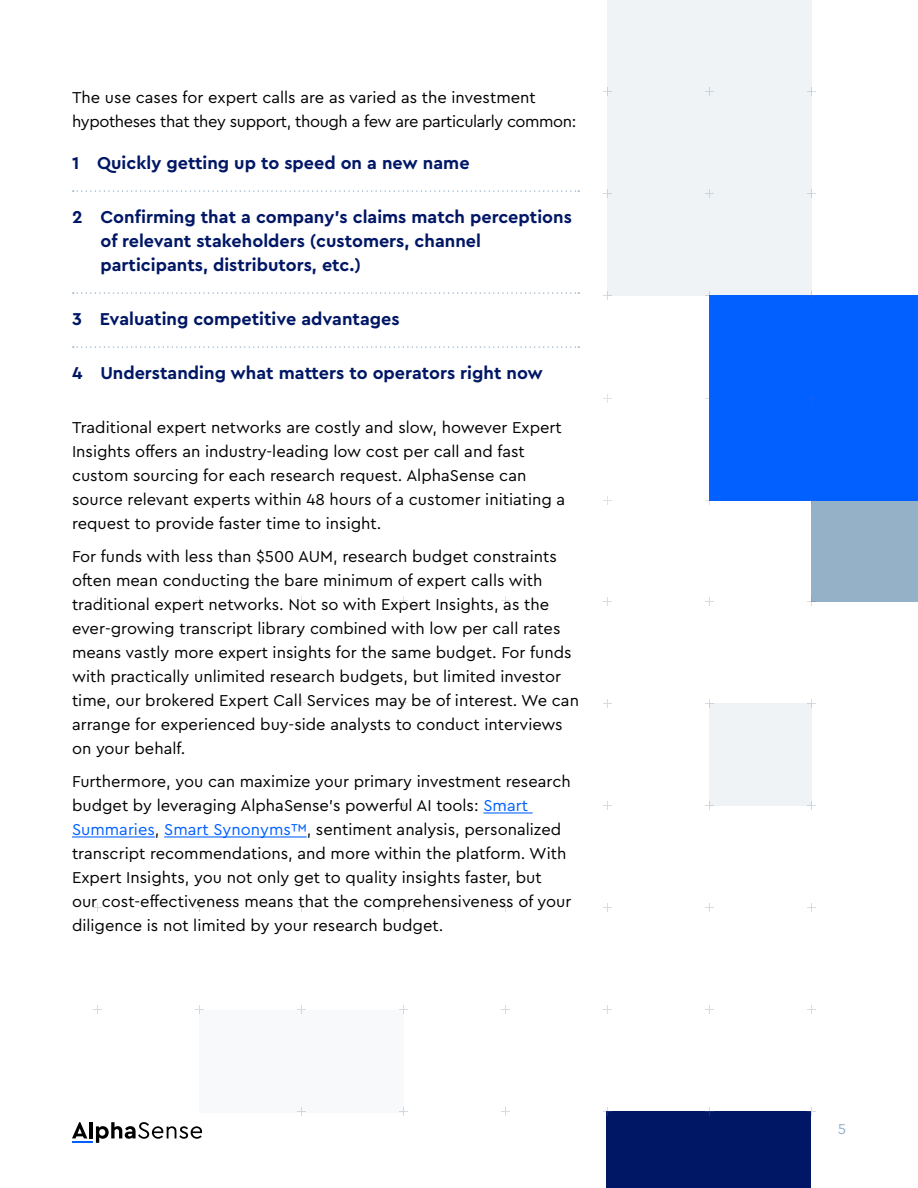
<style>
.page{position:relative;width:918px;height:1188px;background:#fff}
.page>*{position:absolute;margin:0;border:0;box-sizing:border-box;transform-origin:0 0}
.t1{font:700 18px/24px "Cera Pro";color:#001765}
.t2{font:16.5px/24px "Cera Pro";color:#000}
.t3{font:16.5px/24px "Cera Pro";letter-spacing:-.025em;color:#000}
.t4{font:15px "Cera Pro";color:#95b1c8}
.s1{color:#0160ff}
</style>
<div class="page">
<hr style="left:89px;top:1122px;width:4px;height:16px;background:#000">
<svg style="left:96px;top:1122px;width:106px;height:21px"></svg>
<svg style="left:72px;top:1122px;width:15px;height:16px"></svg>
<hr style="left:72px;top:1141px;width:21px;height:2px;background:#0160ff">
<div style="left:200px;top:1010px;width:204px;height:102px;background:#f7f9fa"></div>
<div style="left:607px;top:1112px;width:204px;height:76px;background:#001765"></div>
<div style="left:709px;top:704px;width:102px;height:102px;background:#eff3f5"></div>
<div style="left:811px;top:500px;width:107px;height:102px;background:#95b1c8"></div>
<div style="left:607px;top:0;width:204px;height:295px;background:#eff3f5"></div>
<div style="left:709px;top:295px;width:209px;height:205px;background:#0160ff"></div>
<svg style="left:807px;top:88px;width:8px;height:8px"></svg>
<svg style="left:705px;top:88px;width:8px;height:8px"></svg>
<svg style="left:603px;top:88px;width:8px;height:8px"></svg>
<svg style="left:807px;top:1108px;width:8px;height:8px"></svg>
<svg style="left:705px;top:1108px;width:8px;height:8px"></svg>
<svg style="left:603px;top:1108px;width:8px;height:8px"></svg>
<svg style="left:807px;top:292px;width:8px;height:8px"></svg>
<svg style="left:807px;top:190px;width:8px;height:8px"></svg>
<svg style="left:807px;top:598px;width:8px;height:8px"></svg>
<svg style="left:807px;top:700px;width:8px;height:8px"></svg>
<svg style="left:807px;top:802px;width:8px;height:8px"></svg>
<svg style="left:807px;top:904px;width:8px;height:8px"></svg>
<svg style="left:807px;top:1006px;width:8px;height:8px"></svg>
<svg style="left:705px;top:292px;width:8px;height:8px"></svg>
<svg style="left:705px;top:190px;width:8px;height:8px"></svg>
<svg style="left:705px;top:598px;width:8px;height:8px"></svg>
<svg style="left:705px;top:700px;width:8px;height:8px"></svg>
<svg style="left:705px;top:802px;width:8px;height:8px"></svg>
<svg style="left:705px;top:904px;width:8px;height:8px"></svg>
<svg style="left:705px;top:1006px;width:8px;height:8px"></svg>
<svg style="left:603px;top:292px;width:8px;height:8px"></svg>
<svg style="left:603px;top:190px;width:8px;height:8px"></svg>
<svg style="left:603px;top:598px;width:8px;height:8px"></svg>
<svg style="left:603px;top:700px;width:8px;height:8px"></svg>
<svg style="left:603px;top:802px;width:8px;height:8px"></svg>
<svg style="left:603px;top:904px;width:8px;height:8px"></svg>
<svg style="left:603px;top:1006px;width:8px;height:8px"></svg>
<svg style="left:501px;top:801px;width:9px;height:9px"></svg>
<svg style="left:501px;top:903px;width:9px;height:9px"></svg>
<svg style="left:501px;top:1005px;width:9px;height:9px"></svg>
<svg style="left:501px;top:1107px;width:9px;height:9px"></svg>
<svg style="left:399px;top:801px;width:9px;height:9px"></svg>
<svg style="left:399px;top:903px;width:9px;height:9px"></svg>
<svg style="left:399px;top:1005px;width:9px;height:9px"></svg>
<svg style="left:399px;top:1107px;width:9px;height:9px"></svg>
<svg style="left:297px;top:1107px;width:9px;height:9px"></svg>
<svg style="left:297px;top:801px;width:9px;height:9px"></svg>
<svg style="left:297px;top:903px;width:9px;height:9px"></svg>
<svg style="left:297px;top:1005px;width:9px;height:9px"></svg>
<svg style="left:195px;top:801px;width:9px;height:9px"></svg>
<svg style="left:195px;top:903px;width:9px;height:9px"></svg>
<svg style="left:195px;top:1005px;width:9px;height:9px"></svg>
<svg style="left:93px;top:801px;width:9px;height:9px"></svg>
<svg style="left:93px;top:903px;width:9px;height:9px"></svg>
<svg style="left:93px;top:1005px;width:9px;height:9px"></svg>
<svg style="left:502px;top:597px;width:8px;height:8px"></svg>
<svg style="left:502px;top:699px;width:8px;height:8px"></svg>
<svg style="left:400px;top:597px;width:8px;height:8px"></svg>
<svg style="left:400px;top:699px;width:8px;height:8px"></svg>
<svg style="left:298px;top:597px;width:8px;height:8px"></svg>
<svg style="left:298px;top:699px;width:8px;height:8px"></svg>
<svg style="left:196px;top:597px;width:8px;height:8px"></svg>
<svg style="left:196px;top:699px;width:8px;height:8px"></svg>
<svg style="left:94px;top:597px;width:8px;height:8px"></svg>
<svg style="left:94px;top:699px;width:8px;height:8px"></svg>
<svg style="left:807px;top:496px;width:8px;height:9px"></svg>
<svg style="left:807px;top:394px;width:8px;height:9px"></svg>
<svg style="left:705px;top:496px;width:8px;height:9px"></svg>
<svg style="left:705px;top:394px;width:8px;height:9px"></svg>
<svg style="left:603px;top:496px;width:8px;height:9px"></svg>
<svg style="left:603px;top:394px;width:8px;height:9px"></svg>
<svg style="left:73px;top:190px;width:506px;height:2px"></svg>
<svg style="left:73px;top:292px;width:506px;height:2px"></svg>
<svg style="left:73px;top:346px;width:506px;height:2px"></svg>
<hr style="left:483px;top:812px;width:50px;height:2px;background:#0160ff">
<hr style="left:72px;top:836px;width:83px;height:2px;background:#0160ff">
<hr style="left:164px;top:836px;width:143px;height:2px;background:#0160ff">
<p class="t3" style="left:72px;top:87px;width:506px">The use cases for expert calls are as varied as the investment hypotheses that they support, though a few are particularly common:</p>
<p class="t1" style="left:72px;top:152px;width:399px">1 Quickly getting up to speed on a new name</p>
<p class="t1" style="left:100px;top:206px;width:473px;text-indent:-28px">2 Confirming that a company’s claims match perceptions of relevant stakeholders (customers, channel participants, distributors, etc.)</p>
<p class="t1" style="left:72px;top:308px;width:329px">3 Evaluating competitive advantages</p>
<p class="t1" style="left:72px;top:362px;width:473px">4 Understanding what matters to operators right now</p>
<p class="t2" style="left:72px;top:417px;width:495px">Traditional expert networks are costly and slow, however Expert Insights offers an industry-leading low cost per call and fast custom sourcing for each research request. AlphaSense can source relevant experts within 48 hours of a customer initiating a request to provide faster time to insight.</p>
<p class="t2" style="left:72px;top:546px;width:509px">For funds with less than $500 AUM, research budget constraints often mean conducting the bare minimum of expert calls with traditional expert networks. Not so with Expert Insights, as the ever-growing transcript library combined with low per call rates means vastly more expert insights for the same budget. For funds with practically unlimited research budgets, but limited investor time, our brokered Expert Call Services may be of interest. We can arrange for experienced buy-side analysts to conduct interviews on your behalf.</p>
<p class="t2" style="left:72px;top:771px;width:501px">Furthermore, you can maximize your primary investment research budget by leveraging AlphaSense’s powerful AI tools: <span class="s1">Smart Summaries</span>, <span class="s1">Smart Synonyms™</span>, sentiment analysis, personalized transcript recommendations, and more within the platform. With Expert Insights, you not only get to quality insights faster, but<br>our cost-effectiveness means that the comprehensiveness of your diligence is not limited by your research budget.</p>
<p class="t4" style="left:838px;top:1123px;width:10px">5</p>
</div>
